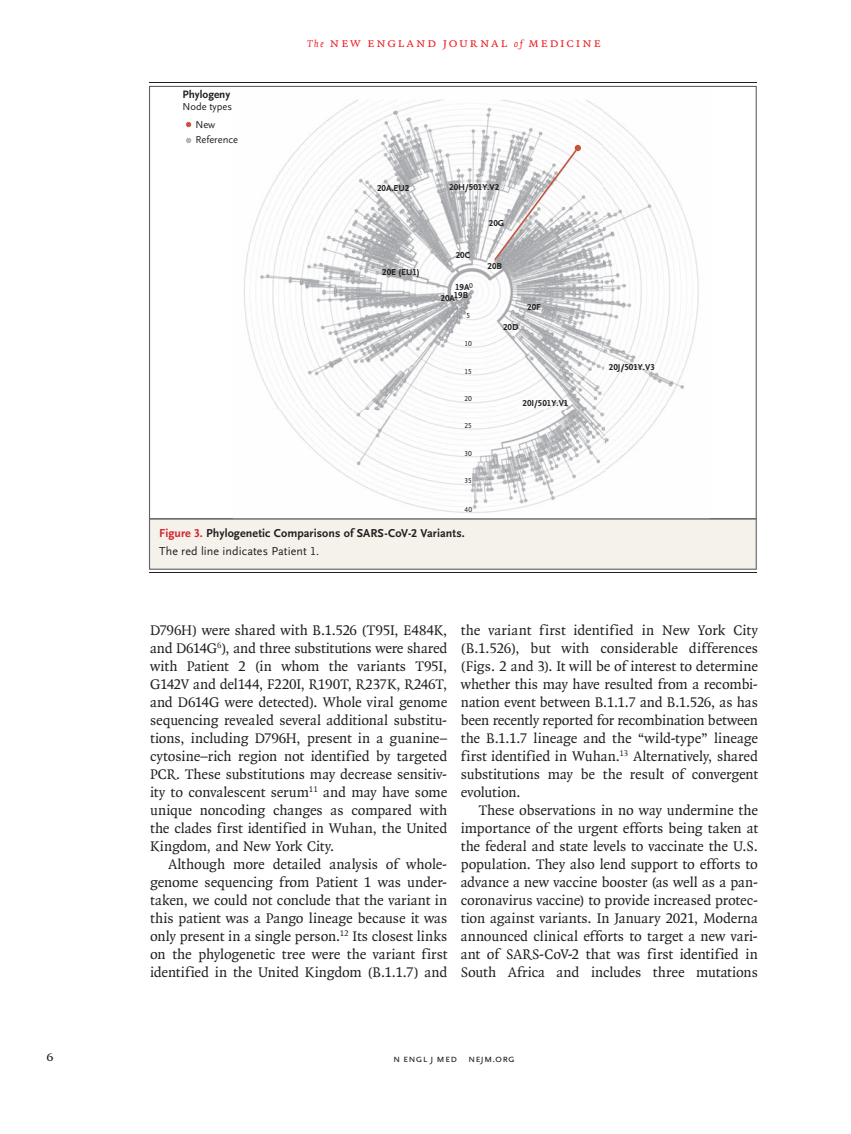
<style>
.page{position:relative;width:851px;height:1134px;background:#fff}
.page>*{position:absolute;margin:0;border:0;box-sizing:border-box;transform-origin:0 0}
.t1{font:15px/18px "OTNEJM Quadraat";letter-spacing:-.01em;color:#231f20;text-align:justify}
.t2{font:14.25px "OTNEJM Quadraat Cap";color:#231f20}
.t3{font:13.5px "OTNEJM Quadraat Cap";letter-spacing:.11em;color:#ee1d23}
.t4{font:700 12px/18px "OTNEJM Scala Sans LF";letter-spacing:.005em;color:#231f20}
.t5{font:700 11.25px "OTNEJM Scala Sans LF";color:#231f20}
.t6{font:10.8px "OTNEJM Scala Sans LF Cap";letter-spacing:.01em;color:#231f20}
.t7{font:10.5px/17.4px "OTNEJM Scala Sans LF";color:#231f20;text-align:center}
.t8{font:700 9px/9.4px "OTNEJM Scala Sans LF";color:#231f20;text-align:right}
.t9{font:7.5px "OTNEJM Scala Sans LF";color:#231f20}
.s1{font-family:"OTNEJM Quadraat";font-style:italic;font-size:10.5px}
.s2{color:#d1232a}
.s3{font-weight:400}
</style>
<div class="page">
<hr style="left:149px;top:572px;width:607px;height:1px;background:#231f20">
<hr style="left:149px;top:82px;width:608px;height:1px;background:#231f20">
<div style="left:149px;top:519px;width:607px;height:51px;background:#f5f1eb"></div>
<svg style="left:149px;top:86px;width:607px;height:433px"></svg>
<p class="t5" style="left:182px;top:88px;width:49px">Phylogeny</p>
<p class="t7" style="left:182px;top:98px;width:51px">Node types<br>New</p>
<p class="t7" style="left:195px;top:132px;width:44px">Reference</p>
<p class="t3" style="left:307px;top:35px;width:295px"><span class="s1">The</span> new england journal <span class="s1">of</span> medicine</p>
<p class="t8" style="left:377px;top:184px;width:34px">20A.EU2</p>
<p class="t8" style="left:382px;top:267px;width:39px">20E (EU1)</p>
<p class="t8" style="left:449px;top:182px;width:52px">20H/501Y.V2</p>
<p class="t8" style="left:489px;top:219px;width:17px">20G</p>
<p class="t8" style="left:455px;top:251px;width:16px">20C</p>
<p class="t9" style="left:469px;top:282px;width:5px">0</p>
<p class="t8" style="left:440px;top:283px;width:30px">19A<br>20A19B</p>
<p class="t9" style="left:466px;top:312px;width:5px">5</p>
<p class="t9" style="left:464px;top:339px;width:9px">10</p>
<p class="t9" style="left:464px;top:367px;width:9px">15</p>
<p class="t9" style="left:464px;top:394px;width:9px">20</p>
<p class="t9" style="left:464px;top:422px;width:9px">25</p>
<p class="t9" style="left:464px;top:449px;width:9px">30</p>
<p class="t9" style="left:464px;top:477px;width:9px">35</p>
<p class="t9" style="left:464px;top:505px;width:9px">40</p>
<p class="t8" style="left:487px;top:262px;width:16px">20B</p>
<p class="t8" style="left:503px;top:323px;width:17px">20D</p>
<p class="t8" style="left:527px;top:303px;width:15px">20F</p>
<p class="t8" style="left:522px;top:399px;width:47px">20I/501Y.V1</p>
<p class="t4" style="left:159px;top:525px;width:307px"><span class="s2">Figure 3.</span> Phylogenetic Comparisons of SARS-CoV-2 Variants.<br><span class="s3">The red line indicates Patient 1.</span></p>
<p class="t8" style="left:609px;top:363px;width:47px">20J/501Y.V3</p>
<p class="t1" style="left:150px;top:621px;width:299px">D796H) were shared with B.1.526 (T95I, E484K, and D614G<sup>6</sup>), and three substitutions were shared with Patient 2 (in whom the variants T95I, G142V and del144, F220I, R190T, R237K, R246T, and D614G were detected). Whole viral genome sequencing revealed several additional substitu&shy;tions, including D796H, present in a guanine– cytosine–rich region not identified by targeted PCR. These substitutions may decrease sensitiv&shy;ity to convalescent serum<sup>11</sup> and may have some unique noncoding changes as compared with the clades first identified in Wuhan, the United Kingdom, and New York City.</p>
<p class="t1" style="left:150px;top:855px;width:299px;text-indent:18px">Although more detailed analysis of whole&shy;genome sequencing from Patient 1 was under&shy;taken, we could not conclude that the variant in this patient was a Pango lineage because it was only present in a single person.<sup>12</sup> Its closest links on the phylogenetic tree were the variant first identified in the United Kingdom (B.1.1.7) and</p>
<p class="t1" style="left:461px;top:621px;width:299px">the variant first identified in New York City (B.1.526), but with considerable differences (Figs. 2 and 3). It will be of interest to determine whether this may have resulted from a recombi&shy;nation event between B.1.1.7 and B.1.526, as has been recently reported for recombination between the B.1.1.7 lineage and the “wild-type” lineage first identified in Wuhan.<sup>13</sup> Alternatively, shared substitutions may be the result of convergent evolution.</p>
<p class="t1" style="left:461px;top:801px;width:299px;text-indent:18px">These observations in no way undermine the importance of the urgent efforts being taken at the federal and state levels to vaccinate the U.S. population. They also lend support to efforts to advance a new vaccine booster (as well as a pan&shy;coronavirus vaccine) to provide increased protec&shy;tion against variants. In January 2021, Moderna announced clinical efforts to target a new vari&shy;ant of SARS-CoV-2 that was first identified in South Africa and includes three mutations</p>
<p class="t2" style="left:46px;top:1048px;width:9px">6</p>
<p class="t6" style="left:393px;top:1053px;width:123px">n engl j med nejm.org</p>
</div>
